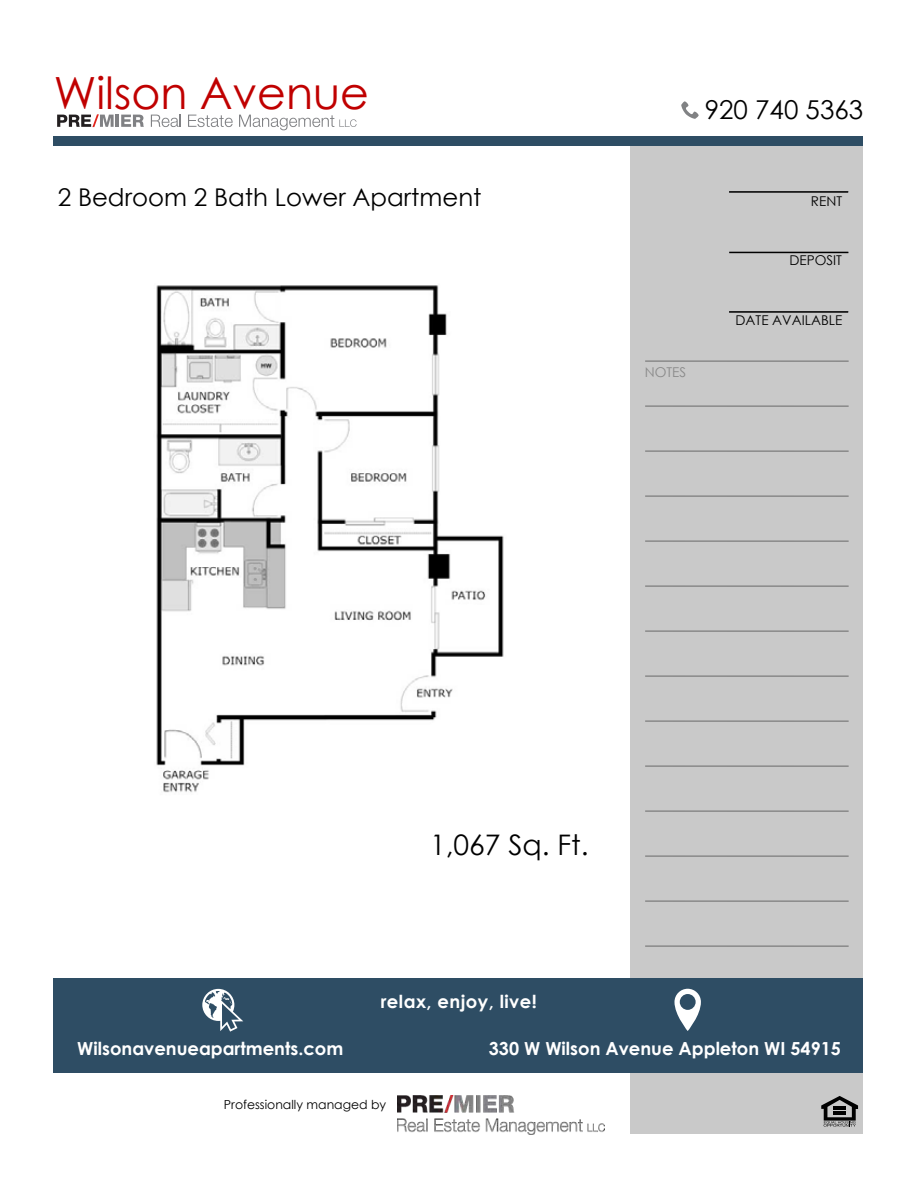
<style>
.page{position:relative;width:918px;height:1188px;background:#fff}
.page>*{position:absolute;margin:0;border:0;box-sizing:border-box;transform-origin:0 0}
.t1{font:44.4px "Century Gothic";color:#c00000}
.t2{font:28.35px "Century Gothic";color:#000}
.t3{font:25.95px "Century Gothic";color:#000}
.t4{font:24.45px "Century Gothic";color:#000}
.t5{font:700 18px "Century Gothic";color:#fff}
.t6{font:700 18px "Century Gothic";letter-spacing:.025em;color:#fff}
.t7{font:13.5px "Century Gothic";color:#000}
.t8{font:13.5px "Century Gothic";color:#898989}
.t9{font:12.45px "Century Gothic";color:#000}
</style>
<div class="page">
<div style="left:631px;top:144px;width:232px;height:990px;background:#c9c9c9"></div>
<div style="left:53px;top:978px;width:810px;height:94px;background:#2e4d64"></div>
<img style="left:398px;top:1096px;width:207px;height:39px">
<svg style="left:202px;top:989px;width:41px;height:43px"></svg>
<svg style="left:674px;top:989px;width:27px;height:42px"></svg>
<svg style="left:821px;top:1096px;width:37px;height:31px"></svg>
<hr style="left:645px;top:360px;width:204px;height:2px;background:#898989">
<hr style="left:645px;top:405px;width:204px;height:2px;background:#898989">
<hr style="left:645px;top:450px;width:204px;height:2px;background:#898989">
<hr style="left:645px;top:495px;width:204px;height:2px;background:#898989">
<hr style="left:645px;top:540px;width:204px;height:2px;background:#898989">
<hr style="left:645px;top:585px;width:204px;height:2px;background:#898989">
<hr style="left:645px;top:630px;width:204px;height:2px;background:#898989">
<hr style="left:645px;top:675px;width:204px;height:2px;background:#898989">
<hr style="left:645px;top:720px;width:204px;height:2px;background:#898989">
<hr style="left:645px;top:765px;width:204px;height:2px;background:#898989">
<hr style="left:645px;top:810px;width:204px;height:2px;background:#898989">
<hr style="left:645px;top:855px;width:204px;height:2px;background:#898989">
<hr style="left:645px;top:900px;width:204px;height:2px;background:#898989">
<hr style="left:645px;top:945px;width:204px;height:2px;background:#898989">
<hr style="left:729px;top:311px;width:119px;height:2px;background:#000">
<hr style="left:729px;top:252px;width:119px;height:1px;background:#000">
<hr style="left:729px;top:191px;width:119px;height:2px;background:#000">
<div style="left:53px;top:136px;width:810px;height:10px;background:#2e4d64"></div>
<svg style="left:681px;top:101px;width:18px;height:18px"></svg>
<img style="left:156px;top:285px;width:348px;height:508px">
<svg style="left:57px;top:114px;width:87px;height:13px"></svg>
<svg style="left:151px;top:115px;width:30px;height:12px"></svg>
<svg style="left:188px;top:115px;width:45px;height:12px"></svg>
<svg style="left:239px;top:115px;width:118px;height:15px"></svg>
<h1 class="t1" style="left:54px;top:62px;width:317px">Wilson Avenue</h1>
<h3 class="t4" style="left:58px;top:181px;width:425px">2 Bedroom 2 Bath Lower Apartment</h3>
<h3 class="t3" style="left:705px;top:91px;width:160px">920 740 5363</h3>
<p class="t8" style="left:645px;top:363px;width:43px">NOTES</p>
<p class="t7" style="left:811px;top:192px;width:33px">RENT</p>
<p class="t7" style="left:790px;top:251px;width:54px">DEPOSIT</p>
<p class="t7" style="left:736px;top:311px;width:108px">DATE AVAILABLE</p>
<h2 class="t2" style="left:430px;top:825px;width:160px">1,067 Sq. Ft.</h2>
<p class="t6" style="left:381px;top:988px;width:158px">relax, enjoy, live!</p>
<p class="t5" style="left:77px;top:1035px;width:268px">Wilsonavenueapartments.com</p>
<p class="t5" style="left:489px;top:1035px;width:354px">330 W Wilson Avenue Appleton WI 54915</p>
<p class="t9" style="left:224px;top:1096px;width:164px">Professionally managed by</p>
</div>
